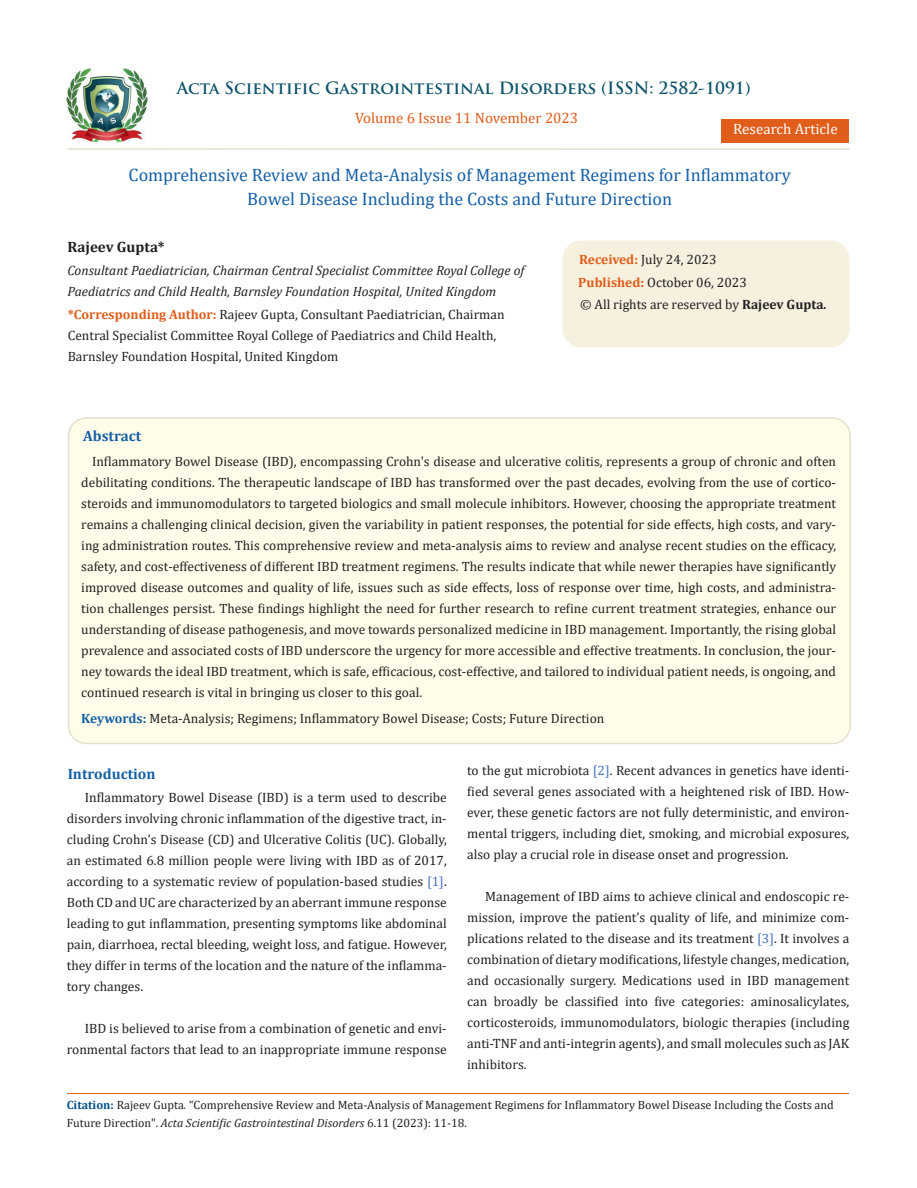
<style>
.page{position:relative;width:917px;height:1188px;background:#fff}
.page>*{position:absolute;margin:0;border:0;box-sizing:border-box;transform-origin:0 0}
.t1{font:18px/24px "Cambria";color:#1560a6;text-align:center}
.t2{font:700 16.5px "Trajan Pro";color:#0e546a}
.t3{font:15px "Cambria";color:#e05d1a}
.t4{font:700 15px "Cambria";color:#1560a6}
.t5{font:15px "Cambria";color:#fff}
.t6{font:700 15px "Cambria";color:#231f20}
.List_Paragraph{font:13.5px/21px "Cambria";color:#231f20;text-align:justify}
.t7{font:italic 13.5px/21px "Cambria";color:#231f20}
.t8{font:12px/18px "Cambria";color:#231f20}
.s1{font-weight:700;color:#e05d1a}
.s2{font-weight:700}
.s3{font-weight:700;font-style:italic}
.s4{font-weight:700;color:#1560a6}
.s5{color:#4472c4}
.s6{font-weight:700;color:#035089}
.s7{font-style:italic}
</style>
<div class="page">
<img style="left:67px;top:68px;width:80px;height:74px">
<div style="left:721px;top:119px;width:128px;height:23px;background:#e05d1a"></div>
<div style="left:563px;top:241px;width:285px;height:106px;background:#f6f0df;border-radius:18px"></div>
<div style="left:562px;top:240px;width:287px;height:107px;border:2px solid #f6f0df;border-radius:18px"></div>
<div style="left:68px;top:418px;width:782px;height:326px;background:#fffde9;border-radius:18px"></div>
<div style="left:68px;top:417px;width:782px;height:327px;border:2px solid #e5dfce;border-radius:18px"></div>
<hr style="left:67px;top:148px;width:782px;height:2px;background:#e5dfce">
<hr style="left:67px;top:1094px;width:781px;height:1px;background:#e05d1a">
<p class="t2" style="left:177px;top:77px;width:575px">Acta Scientific Gastrointestinal Disorders (ISSN: 2582-1091)</p>
<p class="t3" style="left:355px;top:109px;width:224px">Volume 6 Issue 11 November 2023</p>
<p class="t5" style="left:733px;top:120px;width:106px">Research Article</p>
<p class="t1" style="left:128px;top:163px;width:663px">Comprehensive Review and Meta-Analysis of Management Regimens for Inflammatory<br>Bowel Disease Including the Costs and Future Direction</p>
<p class="t6" style="left:67px;top:236px;width:99px">Rajeev Gupta*</p>
<p class="t7" style="left:67px;top:259px;width:458px">Consultant Paediatrician, Chairman Central Specialist Committee Royal College of<br>Paediatrics and Child Health, Barnsley Foundation Hospital, United Kingdom</p>
<p class="List_Paragraph" style="left:68px;top:303px;width:438px;text-align:left"><span class="s1">*Corresponding Author:</span> Rajeev Gupta, Consultant Paediatrician, Chairman<br>Central Specialist Committee Royal College of Paediatrics and Child Health,<br>Barnsley Foundation Hospital, United Kingdom</p>
<p class="List_Paragraph" style="left:579px;top:249px;width:139px"><span class="s1">Received:</span> July 24, 2023</p>
<p class="List_Paragraph" style="left:578px;top:272px;width:170px"><span class="s1">Published:</span> October 06, 2023</p>
<p class="List_Paragraph" style="left:580px;top:294px;width:248px">© All rights are reserved by <span class="s2">Rajeev Gupta</span><span class="s3">.</span></p>
<p class="t4" style="left:83px;top:426px;width:60px">Abstract</p>
<p class="List_Paragraph" style="left:81px;top:451px;width:756px;text-indent:11px">Inflammatory Bowel Disease (IBD), encompassing Crohn's disease and ulcerative colitis, represents a group of chronic and often debilitating conditions. The therapeutic landscape of IBD has transformed over the past decades, evolving from the use of cortico&shy;steroids and immunomodulators to targeted biologics and small molecule inhibitors. However, choosing the appropriate treatment remains a challenging clinical decision, given the variability in patient responses, the potential for side effects, high costs, and vary&shy;ing administration routes. This comprehensive review and meta-analysis aims to review and analyse recent studies on the efficacy, safety, and cost-effectiveness of different IBD treatment regimens. The results indicate that while newer therapies have significantly improved disease outcomes and quality of life, issues such as side effects, loss of response over time, high costs, and administra&shy;tion challenges persist. These findings highlight the need for further research to refine current treatment strategies, enhance our understanding of disease pathogenesis, and move towards personalized medicine in IBD management. Importantly, the rising global prevalence and associated costs of IBD underscore the urgency for more accessible and effective treatments. In conclusion, the jour&shy;ney towards the ideal IBD treatment, which is safe, efficacious, cost-effective, and tailored to individual patient needs, is ongoing, and continued research is vital in bringing us closer to this goal.</p>
<p class="List_Paragraph" style="left:81px;top:708px;width:524px"><span class="s4">Keywords:</span> Meta-Analysis; Regimens; Inflammatory Bowel Disease; Costs; Future Direction</p>
<p class="List_Paragraph" style="left:467px;top:759px;width:384px">to the gut microbiota <span class="s5">[2]</span>. Recent advances in genetics have identi&shy;fied several genes associated with a heightened risk of IBD. How&shy;ever, these genetic factors are not fully deterministic, and environ&shy;mental triggers, including diet, smoking, and microbial exposures, also play a crucial role in disease onset and progression.</p>
<p class="List_Paragraph" style="left:467px;top:885px;width:384px;text-indent:18px">Management of IBD aims to achieve clinical and endoscopic re&shy;mission, improve the patient’s quality of life, and minimize com&shy;plications related to the disease and its treatment <span class="s5">[3]</span>. It involves a combination of dietary modifications, lifestyle changes, medication, and occasionally surgery. Medications used in IBD management can broadly be classified into five categories: aminosalicylates, corticosteroids, immunomodulators, biologic therapies (including anti-TNF and anti-integrin agents), and small molecules such as JAK inhibitors.</p>
<p class="t8" style="left:67px;top:1096px;width:768px"><span class="s6">Citation:</span> Rajeev Gupta<span class="s7">.</span> “Comprehensive Review and Meta-Analysis of Management Regimens for Inflammatory Bowel Disease Including the Costs and<br>Future Direction". <span class="s7">Acta Scientific Gastrointestinal Disorders</span> 6.11 (2023): 11-18.</p>
<p class="t4" style="left:68px;top:764px;width:89px">Introduction</p>
<p class="List_Paragraph" style="left:67px;top:787px;width:381px;text-indent:18px">Inflammatory Bowel Disease (IBD) is a term used to describe disorders involving chronic inflammation of the digestive tract, in&shy;cluding Crohn’s Disease (CD) and Ulcerative Colitis (UC). Globally, an estimated 6.8 million people were living with IBD as of 2017, according to a systematic review of population-based studies <span class="s5">[1]</span>.<br>Both CD and UC are characterized by an aberrant immune response leading to gut inflammation, presenting symptoms like abdominal pain, diarrhoea, rectal bleeding, weight loss, and fatigue. However, they differ in terms of the location and the nature of the inflamma&shy;tory changes.</p>
<p class="List_Paragraph" style="left:67px;top:1018px;width:381px;text-align:right">IBD is believed to arise from a combination of genetic and envi&shy;ronmental factors that lead to an inappropriate immune response</p>
</div>
